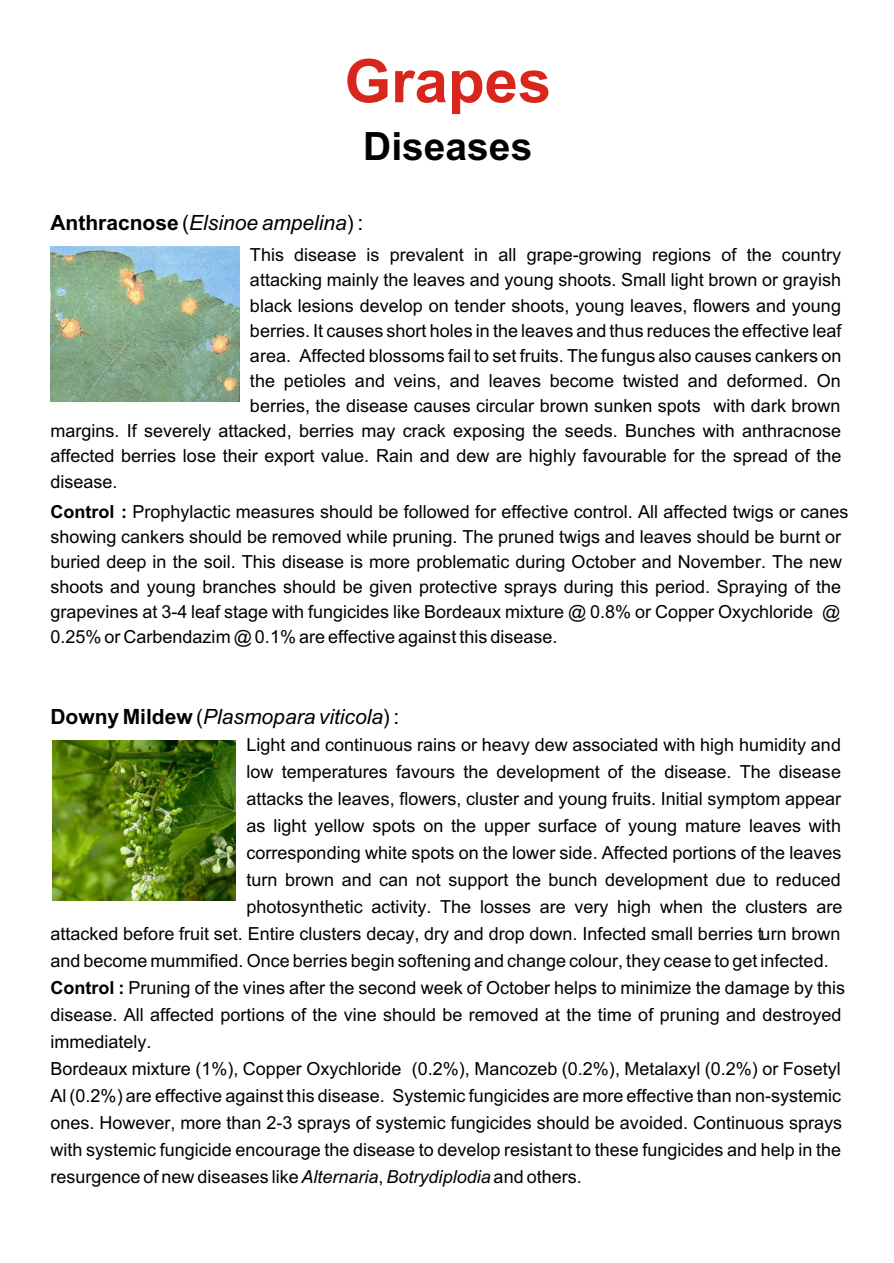
<style>
.page{position:relative;width:894px;height:1263px;background:#fff}
.page>*{position:absolute;margin:0;border:0;box-sizing:border-box;transform-origin:0 0}
.t1{font:700 60px "Arial";color:#d9261c}
.t2{font:700 39px "Arial";color:#000}
.t3{font:italic 21px "Arial";color:#000}
.t4{font:18px/25.2px "Arial";color:#000}
.s1{font-weight:700;font-style:normal}
.s2{font-style:normal}
.s3{font-weight:700}
.s4{font-style:italic}
</style>
<div class="page">
<img style="left:50px;top:247px;width:189px;height:154px">
<img style="left:53px;top:741px;width:183px;height:160px">
<h1 class="t1" style="left:345px;top:59px;width:208px">Grapes</h1>
<h2 class="t2" style="left:363px;top:132px;width:171px">Diseases</h2>
<p class="t3" style="left:50px;top:215px;width:314px"><span class="s1">Anthracnose</span> <span class="s2">(</span>Elsinoe ampelina<span class="s2">) :</span></p>
<p class="t4" style="left:250px;top:244px;width:593px">This disease is prevalent in all grape-growing regions of the country</p>
<p class="t4" style="left:250px;top:269px;width:593px">attacking mainly the leaves and young shoots. Small light brown or grayish</p>
<p class="t4" style="left:250px;top:294px;width:593px">black lesions develop on tender shoots, young leaves, flowers and young</p>
<p class="t4" style="left:250px;top:319px;width:593px">berries. It causes short holes in the leaves and thus reduces the effective leaf</p>
<p class="t4" style="left:250px;top:345px;width:593px">area. Affected blossoms fail to set fruits. The fungus also causes cankers on</p>
<p class="t4" style="left:250px;top:370px;width:592px">the petioles and veins, and leaves become twisted and deformed. On</p>
<p class="t4" style="left:250px;top:395px;width:592px">berries, the disease causes circular brown sunken spots with dark brown</p>
<p class="t4" style="left:50px;top:420px;width:792px">margins. If severely attacked, berries may crack exposing the seeds. Bunches with anthracnose</p>
<p class="t4" style="left:50px;top:445px;width:793px">affected berries lose their export value. Rain and dew are highly favourable for the spread of the</p>
<p class="t4" style="left:50px;top:470px;width:69px">disease.</p>
<p class="t4" style="left:50px;top:500px;width:800px"><span class="s3">Control :</span> Prophylactic measures should be followed for effective control. All affected twigs or canes showing cankers should be removed while pruning. The pruned twigs and leaves should be burnt or buried deep in the soil. This disease is more problematic during October and November. The new shoots and young branches should be given protective sprays during this period. Spraying of the grapevines at 3-4 leaf stage with fungicides like Bordeaux mixture @ 0.8% or Copper Oxychloride @ 0.25% or Carbendazim @ 0.1% are effective against this disease.</p>
<p class="t3" style="left:50px;top:709px;width:350px"><span class="s1">Downy Mildew</span> <span class="s2">(</span>Plasmopara viticola<span class="s2">) :</span></p>
<p class="t4" style="left:247px;top:734px;width:596px">Light and continuous rains or heavy dew associated with high humidity and</p>
<p class="t4" style="left:247px;top:761px;width:596px">low temperatures favours the development of the disease. The disease</p>
<p class="t4" style="left:247px;top:788px;width:596px">attacks the leaves, flowers, cluster and young fruits. Initial symptom appear</p>
<p class="t4" style="left:247px;top:815px;width:596px">as light yellow spots on the upper surface of young mature leaves with</p>
<p class="t4" style="left:247px;top:842px;width:596px">corresponding white spots on the lower side. Affected portions of the leaves</p>
<p class="t4" style="left:247px;top:869px;width:596px">turn brown and can not support the bunch development due to reduced</p>
<p class="t4" style="left:247px;top:896px;width:597px">photosynthetic activity. The losses are very high when the clusters are</p>
<p class="t4" style="left:50px;top:923px;width:792px">attacked before fruit set. Entire clusters decay, dry and drop down. Infected small berries turn brown</p>
<p class="t4" style="left:50px;top:950px;width:780px">and become mummified. Once berries begin softening and change colour, they cease to get infected.</p>
<p class="t4" style="left:50px;top:977px;width:796px"><span class="s3">Control :</span> Pruning of the vines after the second week of October helps to minimize the damage by this</p>
<p class="t4" style="left:50px;top:1004px;width:793px">disease. All affected portions of the vine should be removed at the time of pruning and destroyed</p>
<p class="t4" style="left:50px;top:1031px;width:103px">immediately.</p>
<p class="t4" style="left:50px;top:1058px;width:792px">Bordeaux mixture (1%), Copper Oxychloride (0.2%), Mancozeb (0.2%), Metalaxyl (0.2%) or Fosetyl</p>
<p class="t4" style="left:50px;top:1085px;width:792px">Al (0.2%) are effective against this disease. Systemic fungicides are more effective than non-systemic</p>
<p class="t4" style="left:50px;top:1112px;width:793px">ones. However, more than 2-3 sprays of systemic fungicides should be avoided. Continuous sprays</p>
<p class="t4" style="left:50px;top:1139px;width:792px">with systemic fungicide encourage the disease to develop resistant to these fungicides and help in the</p>
<p class="t4" style="left:50px;top:1166px;width:533px">resurgence of new diseases like <span class="s4">Alternaria</span>, <span class="s4">Botrydiplodia</span> and others.</p>
</div>
